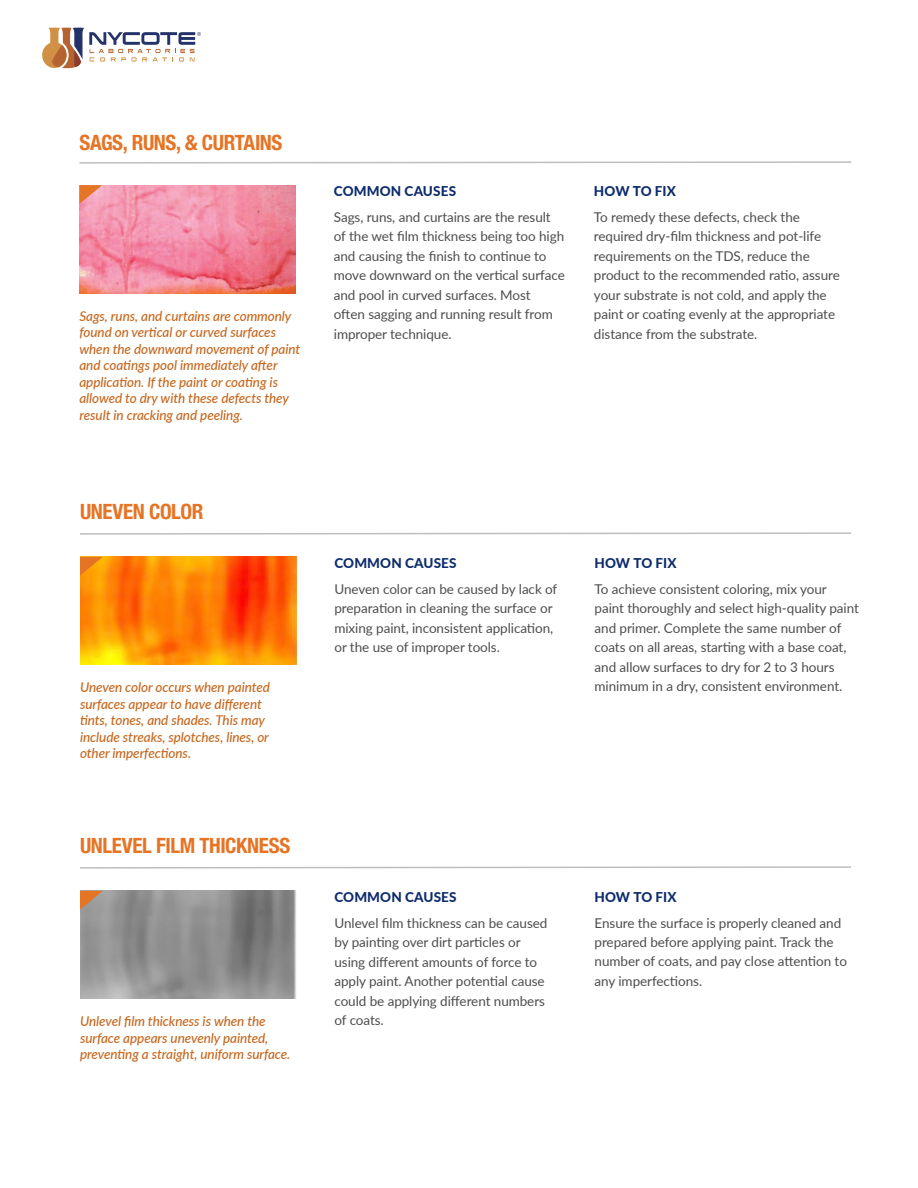
<style>
.page{position:relative;width:918px;height:1188px;background:#fff}
.page>*{position:absolute;margin:0;border:0;box-sizing:border-box;transform-origin:0 0}
.t1{font:700 condensed 21px "Helvetica Neue LT Pro";letter-spacing:-.02em;color:#e67425}
.t2{font:13.5px/19.5px "Lato";letter-spacing:-.005em;color:#4d4d4f}
.t3{font:italic 500 13.5px/16.5px "Lato";letter-spacing:-.005em;color:#c6671d}
.t4{font:800 13.5px "Lato";letter-spacing:.01em;color:#0d2c6c}
</style>
<div class="page">
<svg style="left:80px;top:866px;width:771px;height:3px"></svg>
<svg style="left:80px;top:532px;width:771px;height:3px"></svg>
<svg style="left:42px;top:28px;width:159px;height:40px"></svg>
<img style="left:80px;top:891px;width:216px;height:108px">
<img style="left:80px;top:557px;width:216px;height:108px">
<svg style="left:80px;top:891px;width:23px;height:19px"></svg>
<svg style="left:80px;top:557px;width:23px;height:19px"></svg>
<svg style="left:79px;top:161px;width:773px;height:3px"></svg>
<img style="left:79px;top:185px;width:216px;height:108px">
<svg style="left:79px;top:185px;width:23px;height:19px"></svg>
<h1 class="t1" style="left:79px;top:130px;width:205px">SAGS, RUNS, &amp; CURTAINS</h1>
<p class="t3" style="left:79px;top:307px;width:223px">Sags, runs, and curtains are commonly found on vertical or curved surfaces when the downward movement of paint and coatings pool immediately after application. If the paint or coating is allowed to dry with these defects they result in cracking and peeling.</p>
<h1 class="t1" style="left:80px;top:499px;width:125px">UNEVEN COLOR</h1>
<p class="t3" style="left:80px;top:679px;width:192px">Uneven color occurs when painted surfaces appear to have different tints, tones, and shades. This may include streaks, splotches, lines, or other imperfections.</p>
<h1 class="t1" style="left:80px;top:833px;width:212px">UNLEVEL FILM THICKNESS</h1>
<p class="t3" style="left:80px;top:1012px;width:212px">Unlevel film thickness is when the surface appears unevenly painted, preventing a straight, uniform surface.</p>
<p class="t4" style="left:334px;top:181px;width:124px">COMMON CAUSES</p>
<p class="t4" style="left:594px;top:181px;width:83px">HOW TO FIX</p>
<p class="t2" style="left:334px;top:206px;width:232px">Sags, runs, and curtains are the result of the wet film thickness being too high and causing the finish to continue to move downward on the vertical surface and pool in curved surfaces. Most often sagging and running result from improper technique.</p>
<p class="t2" style="left:594px;top:206px;width:247px">To remedy these defects, check the required dry-film thickness and pot-life requirements on the TDS, reduce the product to the recommended ratio, assure your substrate is not cold, and apply the paint or coating evenly at the appropriate distance from the substrate.</p>
<p class="t4" style="left:334px;top:553px;width:124px">COMMON CAUSES</p>
<p class="t2" style="left:334px;top:578px;width:224px">Uneven color can be caused by lack of preparation in cleaning the surface or mixing paint, inconsistent application, or the use of improper tools.</p>
<p class="t4" style="left:595px;top:553px;width:83px">HOW TO FIX</p>
<p class="t2" style="left:595px;top:578px;width:266px">To achieve consistent coloring, mix your paint thoroughly and select high-quality paint and primer. Complete the same number of coats on all areas, starting with a base coat, and allow surfaces to dry for 2 to 3 hours minimum in a dry, consistent environment.</p>
<p class="t4" style="left:334px;top:887px;width:124px">COMMON CAUSES</p>
<p class="t2" style="left:334px;top:912px;width:214px">Unlevel film thickness can be caused by painting over dirt particles or using different amounts of force to apply paint. Another potential cause could be applying different numbers of coats.</p>
<p class="t4" style="left:595px;top:887px;width:83px">HOW TO FIX</p>
<p class="t2" style="left:595px;top:912px;width:254px">Ensure the surface is properly cleaned and prepared before applying paint. Track the number of coats, and pay close attention to any imperfections.</p>
</div>
